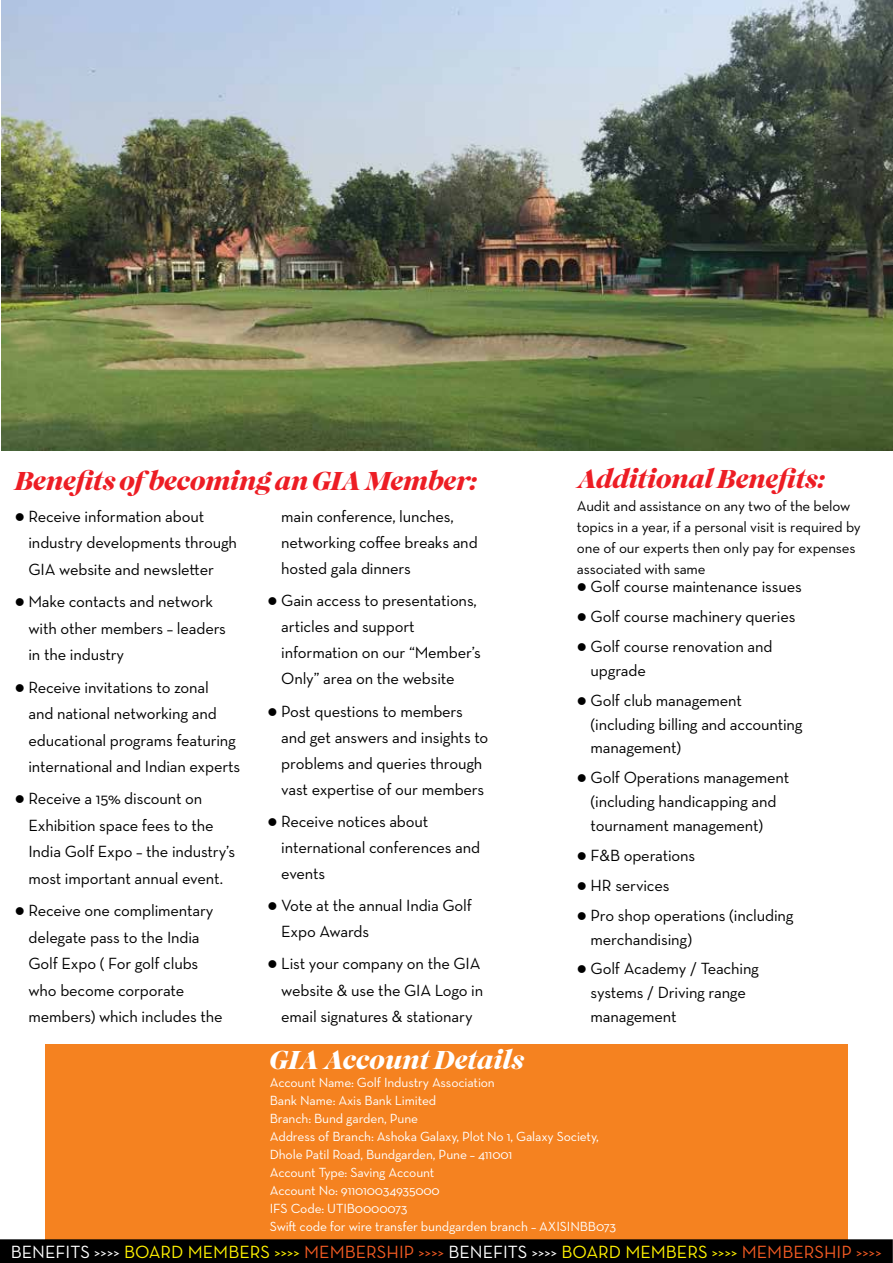
<style>
.page{position:relative;width:893px;height:1263px;background:#fff}
.page>*{position:absolute;margin:0;border:0;box-sizing:border-box;transform-origin:0 0}
.t1{font:italic 27px "Housekeeping";letter-spacing:-.02em;color:#ed1d24}
.t2{font:italic 27px "Housekeeping";letter-spacing:-.005em;color:#fff}
.t3{font:18px "Neutraface Text";color:#fff200}
.t4{font:16.5px/26.4px "Neutraface Text";letter-spacing:-.01em;color:#000}
.t5{font:15px/21px "Neutraface Text";letter-spacing:-.01em;color:#000}
.t6{font:13.5px/18px "Neutraface Text";letter-spacing:-.01em;color:#fff}
.s1{color:#fff}
.s2{color:#f15a22}
</style>
<div class="page">
<div style="left:45px;top:1044px;width:803px;height:195px;background:#f58220"></div>
<img style="left:2px;top:0;width:891px;height:450px">
<div style="left:1px;top:1240px;width:891px;height:22px;background:#000"></div>
<div style="left:0;top:1239px;width:893px;height:24px;border:2px solid #000"></div>
<h1 class="t1" style="left:15px;top:464px;width:464px">Benefits of becoming an GIA Member:</h1>
<p class="t4" style="left:28px;top:503px;width:210px;text-indent:-14px">● Receive information about industry developments through<br>GIA website and newsletter</p>
<p class="t4" style="left:28px;top:588px;width:199px;text-indent:-14px">● Make contacts and network with other members – leaders in the industry</p>
<p class="t4" style="left:28px;top:673px;width:213px;text-indent:-14px">● Receive invitations to zonal<br>and national networking and educational programs featuring international and Indian experts</p>
<p class="t4" style="left:28px;top:785px;width:208px;text-indent:-14px">● Receive a 15% discount on<br>Exhibition space fees to the<br>India Golf Expo – the industry’s most important annual event.</p>
<p class="t4" style="left:28px;top:897px;width:196px;text-indent:-14px">● Receive one complimentary delegate pass to the India<br>Golf Expo ( For golf clubs who become corporate members) which includes the</p>
<p class="t4" style="left:281px;top:503px;width:198px">main conference, lunches, networking coffee breaks and hosted gala dinners</p>
<p class="t4" style="left:281px;top:587px;width:201px;text-indent:-14px">● Gain access to presentations, articles and support information on our “Member’s<br>Only” area on the website</p>
<p class="t4" style="left:281px;top:698px;width:209px;text-indent:-14px">● Post questions to members and get answers and insights to problems and queries through vast expertise of our members</p>
<p class="t4" style="left:281px;top:808px;width:200px;text-indent:-14px">● Receive notices about international conferences and events</p>
<p class="t4" style="left:281px;top:892px;width:192px;text-indent:-14px">● Vote at the annual India Golf<br>Expo Awards</p>
<p class="t4" style="left:281px;top:950px;width:203px;text-indent:-14px">● List your company on the GIA website &amp; use the GIA Logo in email signatures &amp; stationary</p>
<h1 class="t1" style="left:577px;top:462px;width:249px">Additional Benefits:</h1>
<p class="t5" style="left:577px;top:495px;width:285px">Audit and assistance on any two of the below topics in a year, if a personal visit is required by one of our experts then only pay for expenses associated with same</p>
<p class="t4" style="left:577px;top:573px;width:226px">● Golf course maintenance issues</p>
<p class="t4" style="left:577px;top:603px;width:220px">● Golf course machinery queries</p>
<p class="t4" style="left:591px;top:634px;width:183px;line-height:23.9px;text-indent:-14px">● Golf course renovation and upgrade</p>
<p class="t4" style="left:591px;top:688px;width:213px;line-height:23.9px;text-indent:-14px">● Golf club management (including billing and accounting management)</p>
<p class="t4" style="left:591px;top:765px;width:200px;line-height:23.9px;text-indent:-14px">● Golf Operations management (including handicapping and tournament management)</p>
<p class="t4" style="left:577px;top:842px;width:120px">● F&amp;B operations</p>
<p class="t4" style="left:577px;top:872px;width:94px">● HR services</p>
<p class="t4" style="left:591px;top:903px;width:205px;line-height:23.9px;text-indent:-14px">● Pro shop operations (including merchandising)</p>
<p class="t4" style="left:591px;top:957px;width:170px;line-height:23.9px;text-indent:-14px">● Golf Academy / Teaching systems / Driving range management</p>
<h1 class="t2" style="left:270px;top:1043px;width:256px">GIA Account Details</h1>
<p class="t6" style="left:270px;top:1073px;width:348px">Account Name: Golf Industry Association<br>Bank Name: Axis Bank Limited<br>Branch: Bund garden, Pune<br>Address of Branch: Ashoka Galaxy, Plot No 1, Galaxy Society, Dhole Patil Road, Bundgarden, Pune – 411001<br>Account Type: Saving Account<br>Account No: 911010034935000<br>IFS Code: UTIB0000073<br>Swift code for wire transfer bundgarden branch – AXISINBB073</p>
<p class="t3" style="left:11px;top:1241px;width:872px"><span class="s1">BENEFITS &gt;&gt;&gt;&gt;</span> BOARD MEMBERS &gt;&gt;&gt;&gt; <span class="s2">MEMBERSHIP &gt;&gt;&gt;&gt;</span> <span class="s1">BENEFITS &gt;&gt;&gt;&gt;</span> BOARD MEMBERS &gt;&gt;&gt;&gt; <span class="s2">MEMBERSHIP &gt;&gt;&gt;&gt;</span></p>
</div>
